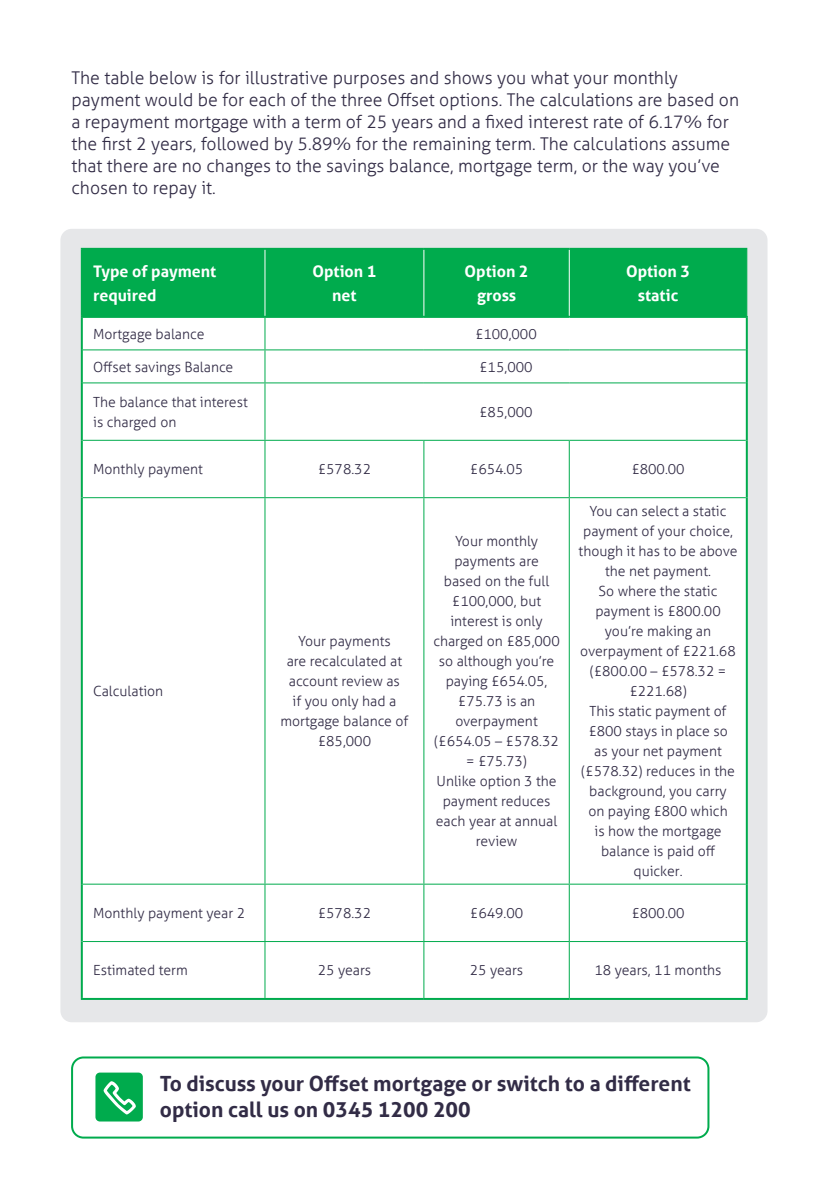
<style>
.page{position:relative;width:840px;height:1191px;background:#fff}
.page>*{position:absolute;margin:0;border:0;box-sizing:border-box;transform-origin:0 0}
.Body_Text_for_Offset{font:700 21px/26px "YBSG Aller";color:#322c46}
.Body_Text_for_Offset-2{font:300 17.6px/22px "YBSG Aller";color:#322c46}
.t1{font:700 16px/24px "YBSG Aller";color:#fff;text-align:center}
.t2{font:300 14px/20px "YBSG Aller";color:#322c46;text-align:center}
</style>
<div class="page">
<div style="left:60px;top:229px;width:707px;height:793px;background:#e6e7e9;border-radius:11px"></div>
<div style="left:83px;top:250px;width:662px;height:66px;background:#00ab4d"></div>
<div style="left:83px;top:318px;width:662px;height:680px;background:#fff"></div>
<hr style="left:81px;top:248px;width:184px;height:2px;background:#00ab4d">
<hr style="left:265px;top:248px;width:158px;height:2px;background:#00ab4d">
<hr style="left:423px;top:248px;width:146px;height:2px;background:#00ab4d">
<hr style="left:569px;top:248px;width:177px;height:2px;background:#00ab4d">
<hr style="left:264px;top:250px;width:1px;height:66px;background:#fff">
<hr style="left:423px;top:250px;width:1px;height:66px;background:#fff">
<hr style="left:568px;top:250px;width:1px;height:66px;background:#fff">
<hr style="left:745px;top:250px;width:1px;height:66px;background:#00ab4d">
<hr style="left:81px;top:250px;width:2px;height:66px;background:#00ab4d">
<hr style="left:81px;top:316px;width:184px;height:2px;background:#00ab4d">
<hr style="left:81px;top:318px;width:2px;height:32px;background:#00ab4d">
<hr style="left:265px;top:316px;width:158px;height:2px;background:#00ab4d">
<hr style="left:423px;top:316px;width:146px;height:2px;background:#00ab4d">
<hr style="left:569px;top:316px;width:178px;height:2px;background:#00ab4d">
<hr style="left:745px;top:318px;width:2px;height:32px;background:#00ab4d">
<hr style="left:81px;top:350px;width:2px;height:33px;background:#00ab4d">
<hr style="left:745px;top:350px;width:2px;height:33px;background:#00ab4d">
<hr style="left:81px;top:383px;width:2px;height:57px;background:#00ab4d">
<hr style="left:745px;top:383px;width:2px;height:57px;background:#00ab4d">
<hr style="left:81px;top:440px;width:2px;height:58px;background:#00ab4d">
<hr style="left:745px;top:440px;width:2px;height:58px;background:#00ab4d">
<hr style="left:81px;top:498px;width:2px;height:386px;background:#00ab4d">
<hr style="left:745px;top:498px;width:2px;height:386px;background:#00ab4d">
<hr style="left:81px;top:884px;width:2px;height:57px;background:#00ab4d">
<hr style="left:745px;top:884px;width:2px;height:57px;background:#00ab4d">
<hr style="left:81px;top:941px;width:2px;height:57px;background:#00ab4d">
<hr style="left:745px;top:941px;width:2px;height:57px;background:#00ab4d">
<hr style="left:81px;top:998px;width:184px;height:2px;background:#00ab4d">
<hr style="left:265px;top:998px;width:158px;height:2px;background:#00ab4d">
<hr style="left:423px;top:998px;width:146px;height:2px;background:#00ab4d">
<hr style="left:569px;top:998px;width:178px;height:2px;background:#00ab4d">
<hr style="left:264px;top:318px;width:1px;height:31px;background:#00ab4d">
<hr style="left:83px;top:349px;width:182px;height:1px;background:#00ab4d">
<hr style="left:265px;top:349px;width:158px;height:1px;background:#00ab4d">
<hr style="left:264px;top:350px;width:1px;height:32px;background:#00ab4d">
<hr style="left:423px;top:349px;width:146px;height:1px;background:#00ab4d">
<hr style="left:569px;top:349px;width:176px;height:1px;background:#00ab4d">
<hr style="left:83px;top:382px;width:182px;height:1px;background:#00ab4d">
<hr style="left:265px;top:382px;width:158px;height:1px;background:#00ab4d">
<hr style="left:264px;top:383px;width:1px;height:57px;background:#00ab4d">
<hr style="left:423px;top:382px;width:146px;height:1px;background:#00ab4d">
<hr style="left:569px;top:382px;width:176px;height:1px;background:#00ab4d">
<hr style="left:83px;top:440px;width:182px;height:1px;background:#00ab4d">
<hr style="left:265px;top:440px;width:158px;height:1px;background:#00ab4d">
<hr style="left:264px;top:441px;width:1px;height:56px;background:#00ab4d">
<hr style="left:423px;top:440px;width:146px;height:1px;background:#00ab4d">
<hr style="left:423px;top:441px;width:1px;height:56px;background:#00ab4d">
<hr style="left:569px;top:440px;width:176px;height:1px;background:#00ab4d">
<hr style="left:568px;top:441px;width:1px;height:56px;background:#00ab4d">
<hr style="left:83px;top:497px;width:182px;height:1px;background:#00ab4d">
<hr style="left:265px;top:497px;width:158px;height:1px;background:#00ab4d">
<hr style="left:264px;top:498px;width:1px;height:385px;background:#00ab4d">
<hr style="left:423px;top:497px;width:146px;height:1px;background:#00ab4d">
<hr style="left:423px;top:498px;width:1px;height:385px;background:#00ab4d">
<hr style="left:569px;top:497px;width:176px;height:1px;background:#00ab4d">
<hr style="left:568px;top:498px;width:1px;height:385px;background:#00ab4d">
<hr style="left:83px;top:883px;width:182px;height:1px;background:#00ab4d">
<hr style="left:265px;top:883px;width:158px;height:1px;background:#00ab4d">
<hr style="left:264px;top:884px;width:1px;height:57px;background:#00ab4d">
<hr style="left:423px;top:883px;width:146px;height:1px;background:#00ab4d">
<hr style="left:423px;top:884px;width:1px;height:57px;background:#00ab4d">
<hr style="left:569px;top:883px;width:176px;height:1px;background:#00ab4d">
<hr style="left:568px;top:884px;width:1px;height:57px;background:#00ab4d">
<hr style="left:83px;top:941px;width:182px;height:1px;background:#00ab4d">
<hr style="left:265px;top:941px;width:158px;height:1px;background:#00ab4d">
<hr style="left:264px;top:942px;width:1px;height:56px;background:#00ab4d">
<hr style="left:423px;top:941px;width:146px;height:1px;background:#00ab4d">
<hr style="left:423px;top:942px;width:1px;height:56px;background:#00ab4d">
<hr style="left:569px;top:941px;width:176px;height:1px;background:#00ab4d">
<hr style="left:568px;top:942px;width:1px;height:56px;background:#00ab4d">
<div style="left:71px;top:1056px;width:638px;height:82px;border:2px solid #00ab4d;border-radius:11px"></div>
<div style="left:95px;top:1072px;width:48px;height:49px;background:#00ab4d;border-radius:4px"></div>
<p class="Body_Text_for_Offset-2" style="left:71px;top:67px;width:668px">The table below is for illustrative purposes and shows you what your monthly payment would be for each of the three Offset options. The calculations are based on a repayment mortgage with a term of 25 years and a fixed interest rate of 6.17% for the first 2 years, followed by 5.89% for the remaining term. The calculations assume that there are no changes to the savings balance, mortgage term, or the way you’ve chosen to repay it.</p>
<p class="t1" style="left:93px;top:259px;width:125px;text-align:left">Type of payment required</p>
<p class="t1" style="left:312px;top:259px;width:65px">Option 1 net</p>
<p class="t1" style="left:464px;top:259px;width:65px">Option 2 gross</p>
<p class="t1" style="left:625px;top:259px;width:65px">Option 3 static</p>
<p class="t2" style="left:93px;top:323px;width:113px">Mortgage balance</p>
<p class="t2" style="left:474px;top:323px;width:63px">£100,000</p>
<p class="t2" style="left:93px;top:356px;width:142px">Offset savings Balance</p>
<p class="t2" style="left:479px;top:356px;width:55px">£15,000</p>
<p class="t2" style="left:93px;top:392px;width:156px;text-align:left">The balance that interest is charged on</p>
<p class="t2" style="left:479px;top:402px;width:55px">£85,000</p>
<p class="t2" style="left:93px;top:459px;width:111px">Monthly payment</p>
<p class="t2" style="left:317px;top:459px;width:55px">£578.32</p>
<p class="t2" style="left:469px;top:459px;width:55px">£654.05</p>
<p class="t2" style="left:631px;top:459px;width:55px">£800.00</p>
<p class="t2" style="left:93px;top:681px;width:72px">Calculation</p>
<p class="t2" style="left:280px;top:631px;width:129px">Your payments<br>are recalculated at account review as<br>if you only had a mortgage balance of £85,000</p>
<p class="t2" style="left:433px;top:531px;width:128px">Your monthly payments are<br>based on the full £100,000, but interest is only charged on £85,000 so although you’re paying £654.05, £75.73 is an overpayment</p>
<p class="t2" style="left:434px;top:731px;width:126px">(£654.05 – £578.32 = £75.73)</p>
<p class="t2" style="left:435px;top:771px;width:123px">Unlike option 3 the payment reduces each year at annual review</p>
<p class="t2" style="left:578px;top:501px;width:160px">You can select a static payment of your choice, though it has to be above the net payment.</p>
<p class="t2" style="left:580px;top:581px;width:157px">So where the static payment is £800.00 you’re making an overpayment of £221.68</p>
<p class="t2" style="left:589px;top:661px;width:138px">(£800.00 – £578.32 = £221.68)</p>
<p class="t2" style="left:581px;top:701px;width:155px">This static payment of £800 stays in place so as your net payment (£578.32) reduces in the background, you carry on paying £800 which<br>is how the mortgage balance is paid off quicker.</p>
<p class="t2" style="left:93px;top:903px;width:153px">Monthly payment year 2</p>
<p class="t2" style="left:317px;top:903px;width:55px">£578.32</p>
<p class="t2" style="left:469px;top:903px;width:55px">£649.00</p>
<p class="t2" style="left:631px;top:903px;width:55px">£800.00</p>
<p class="t2" style="left:93px;top:960px;width:96px">Estimated term</p>
<p class="t2" style="left:317px;top:960px;width:55px">25 years</p>
<p class="t2" style="left:469px;top:960px;width:55px">25 years</p>
<p class="t2" style="left:594px;top:960px;width:128px">18 years, 11 months</p>
<p class="Body_Text_for_Offset" style="left:160px;top:1070px;width:532px">To discuss your Offset mortgage or switch to a different option call us on 0345 1200 200</p>
</div>
